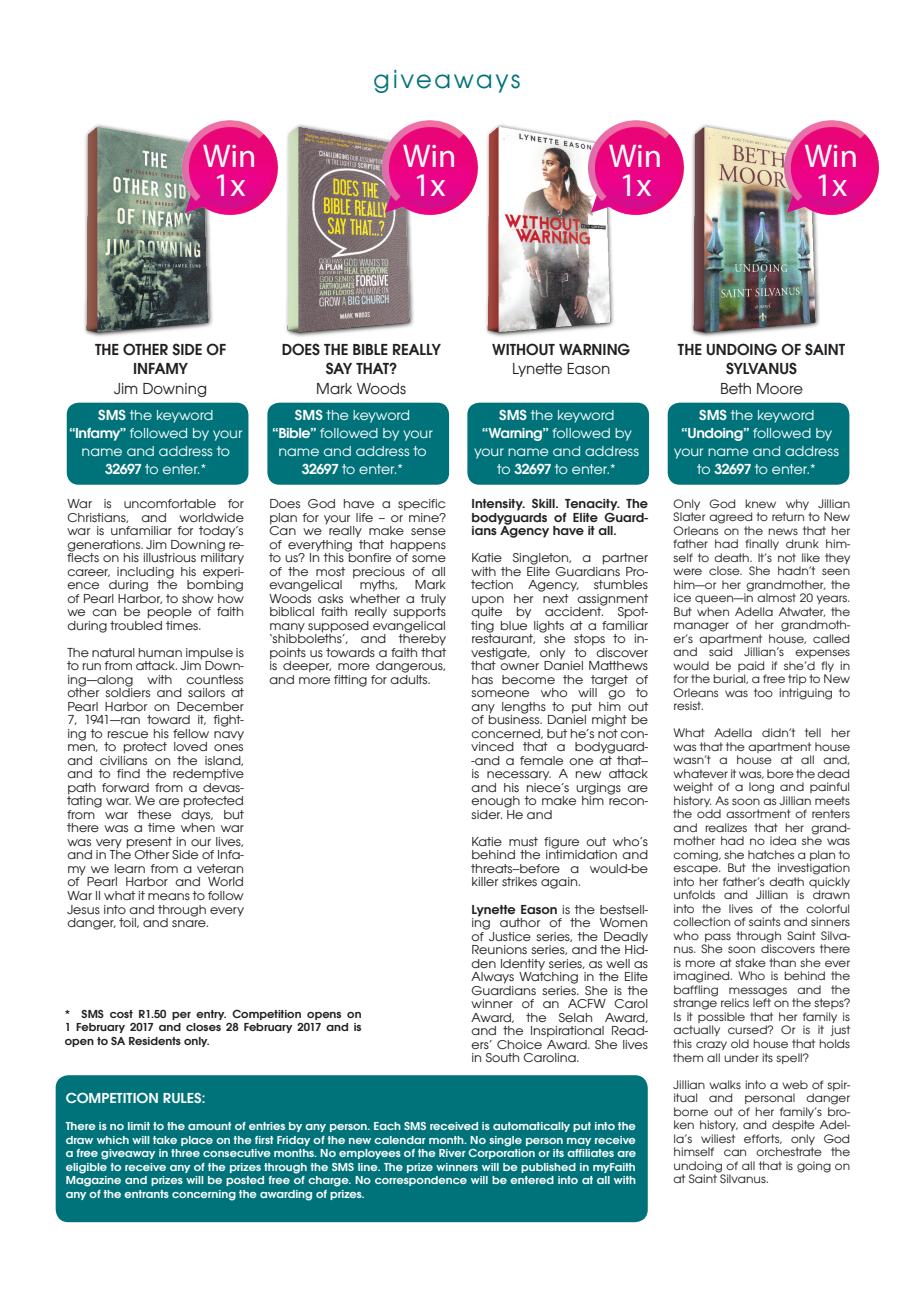
<style>
.page{position:relative;width:919px;height:1289px;background:#fff}
.page>*{position:absolute;margin:0;border:0;box-sizing:border-box;transform-origin:0 0}
.t1{font:33px "Myriad Pro";color:#fff}
.t2{font:27px "Avant Gar Got Itc TEE";letter-spacing:.095em;color:#00737a}
.t3{font:600 16.5px/19.8px "Avant Gar Got Itc TEE";color:#231f20;text-align:center}
.t4{font:16.5px "Avant Gar Got Itc TEE";color:#231f20}
.t5{font:15px/18px "Avant Gar Got Itc TEE";color:#fff;text-align:center;scale:1.05 1}
.t6{font:600 15px "Avant Gar Got Itc TEE";color:#fff;scale:1.05 1}
.t7{font:13.5px/13.5px "Avant Gar Got Itc TEE";color:#231f20;text-align:justify;scale:1.05 1}
.t8{font:600 13.5px/13.5px "Avant Gar Got Itc TEE";color:#231f20;text-align:justify;scale:1.05 1}
.t9{font:12.75px/13.5px "Avant Gar Got Itc TEE";color:#231f20;text-align:justify;scale:1.05 1}
.t10{font:600 12px/13.5px "Avant Gar Got Itc TEE";color:#fff;text-align:justify;scale:1.05 1}
.t11{font:600 12px/13.5px "Avant Gar Got Itc TEE";color:#231f20;text-align:justify;scale:1.05 1}
.s1{font-weight:600}
</style>
<div class="page">
<div style="left:56px;top:1075px;width:591px;height:147px;background:#00737a;border-radius:13px"></div>
<div style="left:66px;top:402px;width:183px;height:83px;background:#00737a;border-radius:13px"></div>
<div style="left:65px;top:401px;width:185px;height:85px;border:2px solid #fff;border-radius:13px"></div>
<div style="left:266px;top:402px;width:184px;height:83px;background:#00737a;border-radius:13px"></div>
<div style="left:266px;top:401px;width:184px;height:85px;border:2px solid #fff;border-radius:13px"></div>
<div style="left:466px;top:402px;width:183px;height:83px;background:#00737a;border-radius:13px"></div>
<div style="left:466px;top:401px;width:184px;height:85px;border:2px solid #fff;border-radius:13px"></div>
<div style="left:667px;top:402px;width:183px;height:83px;background:#00737a;border-radius:13px"></div>
<div style="left:666px;top:401px;width:184px;height:85px;border:2px solid #fff;border-radius:13px"></div>
<img style="left:84px;top:124px;width:129px;height:212px">
<img style="left:286px;top:124px;width:128px;height:212px">
<img style="left:486px;top:124px;width:128px;height:212px">
<img style="left:691px;top:124px;width:129px;height:212px">
<img style="left:180px;top:120px;width:99px;height:97px">
<img style="left:379px;top:120px;width:100px;height:97px">
<img style="left:585px;top:120px;width:100px;height:97px">
<img style="left:781px;top:120px;width:99px;height:97px">
<p class="t1" style="left:203px;top:136px;width:55px">Win</p>
<p class="t1" style="left:213px;top:164px;width:34px">1x</p>
<p class="t2" style="left:373px;top:63px;width:149px">giveaways</p>
<p class="t1" style="left:403px;top:136px;width:55px">Win</p>
<p class="t1" style="left:413px;top:164px;width:34px">1x</p>
<p class="t1" style="left:608px;top:136px;width:55px">Win</p>
<p class="t1" style="left:619px;top:164px;width:34px">1x</p>
<p class="t1" style="left:804px;top:136px;width:55px">Win</p>
<p class="t1" style="left:815px;top:164px;width:34px">1x</p>
<p class="t3" style="left:95px;top:339px;width:132px">THE OTHER SIDE OF</p>
<p class="t3" style="left:133px;top:359px;width:56px">INFAMY</p>
<p class="t4" style="left:114px;top:379px;width:94px">Jim Downing</p>
<p class="t5" style="left:98px;top:406px;width:111px"><span class="s1">SMS</span> the keyword</p>
<p class="t5" style="left:69px;top:424px;width:167px"><span class="s1">“Infamy”</span> followed by your name and address to<br><span class="s1">32697</span> to enter.*</p>
<p class="t7" style="left:67px;top:497px;width:170px">War is uncomfortable for Christians, and worldwide war is unfamiliar for today’s generations. Jim Downing re&shy;flects on his illustrious military career, including his experi&shy;ence during the bombing of Pearl Harbor, to show how we can be people of faith during troubled times.</p>
<p class="t7" style="left:67px;top:645px;width:170px">The natural human impulse is to run from attack. Jim Down&shy;ing—along with countless other soldiers and sailors at Pearl Harbor on December 7, 1941—ran toward it, fight&shy;ing to rescue his fellow navy men, to protect loved ones and civilians on the island, and to find the redemptive path forward from a devas&shy;tating war. We are protected from war these days, but there was a time when war was very present in our lives, and in The Other Side of Infa&shy;my we learn from a veteran of Pearl Harbor and World War II what it means to follow Jesus into and through every danger, toil, and snare.</p>
<p class="t3" style="left:282px;top:339px;width:161px">DOES THE BIBLE REALLY<br>SAY THAT?</p>
<p class="t4" style="left:316px;top:379px;width:91px">Mark Woods</p>
<p class="t5" style="left:295px;top:406px;width:111px"><span class="s1">SMS</span> the keyword</p>
<p class="t5" style="left:272px;top:424px;width:154px"><span class="s1">“Bible”</span> followed by your name and address to<br><span class="s1">32697</span> to enter.*</p>
<p class="t7" style="left:269px;top:497px;width:170px">Does God have a specific plan for your life – or mine?<br>Can we really make sense of everything that happens to us? In this bonfire of some of the most precious of all evangelical</p>
<p class="t7" style="left:269px;top:578px;width:170px;text-indent:145px">Mark Woods asks whether a truly biblical faith really supports many supposed evangelical ‘shibboleths’, and thereby points us towards a faith that is deeper, more dangerous, and more fitting for adults.</p>
<p class="t7" style="left:359px;top:578px;width:38px">myths,</p>
<p class="t11" style="left:65px;top:1006px;width:284px">* SMS cost R1.50 per entry. Competition opens on 1 February 2017 and closes 28 February 2017 and is open to SA Residents only.</p>
<p class="t3" style="left:492px;top:339px;width:140px">WITHOUT WARNING</p>
<p class="t4" style="left:512px;top:359px;width:99px">Lynette Eason</p>
<p class="t5" style="left:499px;top:406px;width:111px"><span class="s1">SMS</span> the keyword</p>
<p class="t5" style="left:474px;top:424px;width:158px"><span class="s1">“Warning”</span> followed by your name and address to <span class="s1">32697</span> to enter.*</p>
<p class="t8" style="left:471px;top:497px;width:170px">Intensity. Skill. Tenacity. The bodyguards of Elite Guard&shy;ians Agency have it all.</p>
<p class="t7" style="left:471px;top:551px;width:170px">Katie Singleton, a partner with the Elite Guardians Pro&shy;tection Agency, stumbles upon her next assignment quite by accident. Spot&shy;ting blue lights at a familiar restaurant, she stops to in&shy;vestigate, only to discover that owner Daniel Matthews has become the target of someone who will go to any lengths to put him out of business. Daniel might be concerned, but he’s not con&shy;vinced that a bodyguard--and a female one at that-- is necessary. A new attack and his niece’s urgings are enough to make him recon&shy;sider. He and</p>
<p class="t7" style="left:471px;top:834px;width:170px">Katie must figure out who’s behind the intimidation and threats--before a would-be killer strikes again.</p>
<p class="t7" style="left:471px;top:902px;width:170px"><span class="s1">Lynette Eason</span> is the bestsell&shy;ing author of the Women of Justice series, the Deadly Reunions series, and the Hid&shy;den Identity series, as well as Always Watching in the Elite Guardians series. She is the winner of an ACFW Carol Award, the Selah Award, and the Inspirational Read&shy;ers’ Choice Award. She lives in South Carolina.</p>
<p class="t6" style="left:66px;top:1089px;width:134px">COMPETITION RULES:</p>
<p class="t10" style="left:66px;top:1119px;width:544px">There is no limit to the amount of entries by any person. Each SMS received is automatically put into the draw which will take place on the first Friday of the new calendar month. No single person may receive a free giveaway in three consecutive months. No employees of the River Corporation or its affiliates are eligible to receive any of the prizes through the SMS line. The prize winners will be published in myFaith Magazine and prizes will be posted free of charge. No correspondence will be entered into at all with any of the entrants concerning the awarding of prizes.</p>
<p class="t3" style="left:678px;top:339px;width:169px">THE UNDOING OF SAINT<br>SYLVANUS</p>
<p class="t4" style="left:720px;top:379px;width:84px">Beth Moore</p>
<p class="t5" style="left:699px;top:406px;width:111px"><span class="s1">SMS</span> the keyword</p>
<p class="t5" style="left:674px;top:424px;width:158px"><span class="s1">“Undoing”</span> followed by your name and address to <span class="s1">32697</span> to enter.*</p>
<p class="t9" style="left:673px;top:497px;width:170px">Only God knew why Jillian Slater agreed to return to New Orleans on the news that her father had finally drunk him&shy;self to death. It’s not like they were close. She hadn’t seen him—or her grandmother, the ice queen—in almost 20 years.<br>But when Adella Atwater, the manager of her grandmoth&shy;er’s apartment house, called and said Jillian’s expenses would be paid if she’d fly in for the burial, a free trip to New Orleans was too intriguing to resist.</p>
<p class="t9" style="left:673px;top:726px;width:170px">What Adella didn’t tell her was that the apartment house wasn’t a house at all and, whatever it was, bore the dead weight of a long and painful history. As soon as Jillian meets the odd assortment of renters and realizes that her grand&shy;mother had no idea she was coming, she hatches a plan to escape. But the investigation into her father’s death quickly unfolds and Jillian is drawn into the lives of the colorful collection of saints and sinners who pass through Saint Silva&shy;nus. She soon discovers there is more at stake than she ever imagined. Who is behind the baffling messages and the strange relics left on the steps?<br>Is it possible that her family is actually cursed? Or is it just this crazy old house that holds them all under its spell?</p>
<p class="t9" style="left:673px;top:1077px;width:170px">Jillian walks into a web of spir&shy;itual and personal danger borne out of her family’s bro&shy;ken history, and despite Adel&shy;la’s wiliest efforts, only God himself can orchestrate the undoing of all that is going on at Saint Silvanus.</p>
</div>
